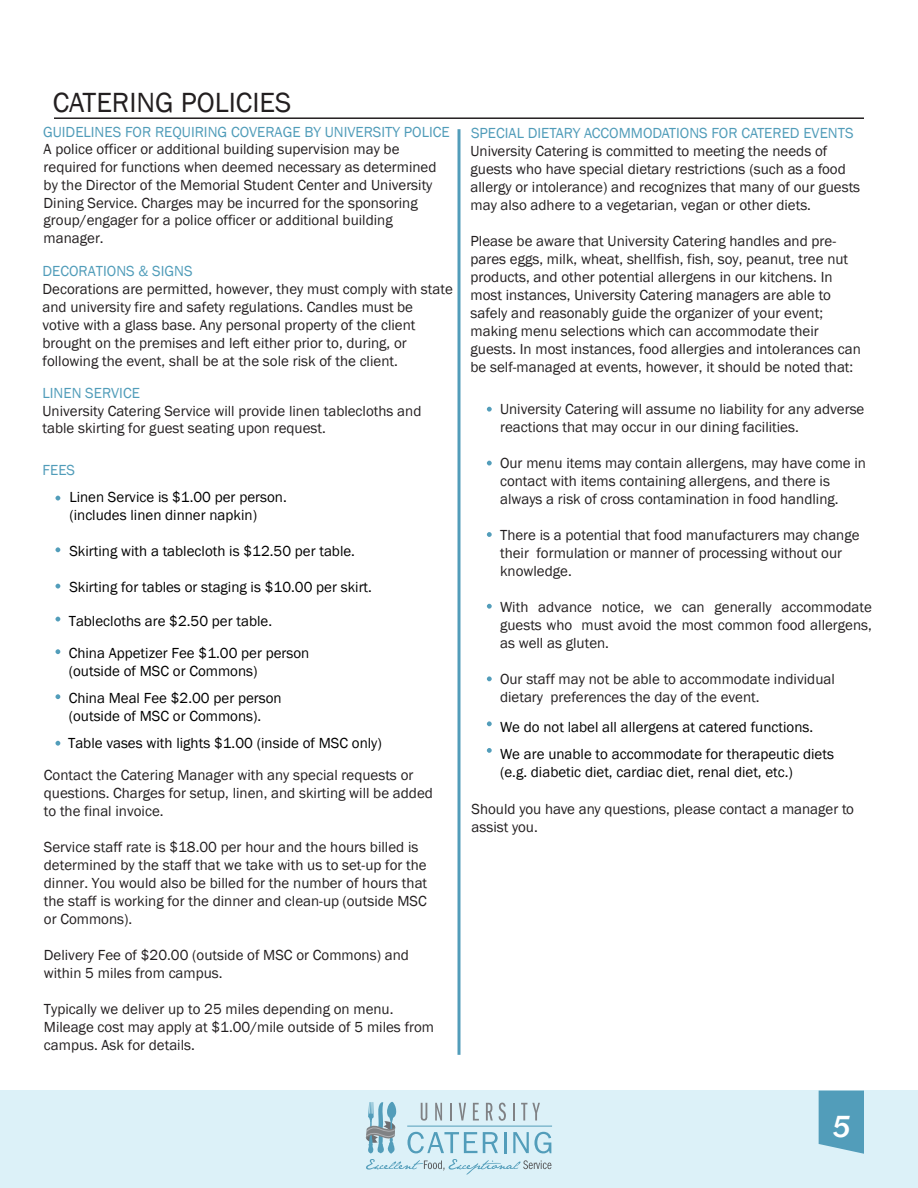
<style>
.page{position:relative;width:918px;height:1188px;background:#fff}
.page>*{position:absolute;margin:0;border:0;box-sizing:border-box;transform-origin:0 0}
.t1{font:italic 500 31.5px "Franklin Gothic";color:#fff}
.t2{font:28.5px "Franklin Gothic";color:#231f20}
.t3{font:15px/18px "Franklin Gothic";color:#231f20}
.t4{font:15px/27.2px "Franklin Gothic";color:#000}
.t5{font:15px "Franklin Gothic";color:#509cb9}
.s1{color:#509cb9}
</style>
<div class="page">
<div style="left:0;top:1091px;width:918px;height:97px;background:#dcf1f8"></div>
<hr style="left:407px;top:1126px;width:145px;height:1px;background:#529dba">
<svg style="left:366px;top:1102px;width:185px;height:73px"></svg>
<svg style="left:819px;top:1091px;width:45px;height:63px;background:#5da3bf"></svg>
<hr style="left:54px;top:117px;width:810px;height:2px;background:#231f20">
<svg style="left:457px;top:129px;width:4px;height:926px;background:#7db5cb"></svg>
<svg style="left:55px;top:496px;width:5px;height:5px"></svg>
<svg style="left:55px;top:547px;width:5px;height:5px"></svg>
<svg style="left:55px;top:584px;width:5px;height:5px"></svg>
<svg style="left:55px;top:617px;width:5px;height:5px"></svg>
<svg style="left:55px;top:649px;width:5px;height:5px"></svg>
<svg style="left:487px;top:407px;width:5px;height:5px"></svg>
<svg style="left:487px;top:461px;width:5px;height:5px"></svg>
<svg style="left:487px;top:532px;width:5px;height:5px"></svg>
<svg style="left:487px;top:604px;width:5px;height:5px"></svg>
<svg style="left:487px;top:676px;width:5px;height:5px"></svg>
<svg style="left:487px;top:721px;width:5px;height:5px"></svg>
<svg style="left:487px;top:748px;width:5px;height:5px"></svg>
<svg style="left:55px;top:694px;width:5px;height:5px"></svg>
<svg style="left:55px;top:741px;width:5px;height:5px"></svg>
<p class="t2" style="left:53px;top:85px;width:240px">CATERING POLICIES</p>
<p class="t3" style="left:43px;top:123px;width:408px"><span class="s1">GUIDELINES FOR REQUIRING COVERAGE BY UNIVERSITY POLICE </span>A police officer or additional building supervision may be required for functions when deemed necessary as determined by the Director of the Memorial Student Center and University Dining Service. Charges may be incurred for the sponsoring group/engager for a police officer or additional building manager.</p>
<p class="t3" style="left:43px;top:262px;width:412px"><span class="s1">DECORATIONS &amp; SIGNS<br></span>Decorations are permitted, however, they must comply with state and university fire and safety regulations. Candles must be votive with a glass base. Any personal property of the client brought on the premises and left either prior to, during, or following the event, shall be at the sole risk of the client.</p>
<p class="t3" style="left:43px;top:385px;width:380px;line-height:17.4px"><span class="s1">LINEN SERVICE<br></span>University Catering Service will provide linen tablecloths and table skirting for guest seating upon request.</p>
<p class="t5" style="left:43px;top:460px;width:34px">FEES</p>
<p class="t4" style="left:69px;top:489px;width:219px;line-height:18px">Linen Service is $1.00 per person. (includes linen dinner napkin)</p>
<p class="t4" style="left:69px;top:538px;width:287px">Skirting with a tablecloth is $12.50 per table.</p>
<p class="t4" style="left:69px;top:573px;width:304px">Skirting for tables or staging is $10.00 per skirt.</p>
<p class="t4" style="left:69px;top:605px;width:242px;line-height:32.1px">Tablecloths are $2.50 per table.<br>China Appetizer Fee $1.00 per person</p>
<p class="t4" style="left:69px;top:657px;width:214px">(outside of MSC or Commons)<br>China Meal Fee $2.00 per person</p>
<p class="t4" style="left:68px;top:703px;width:315px">(outside of MSC or Commons).<br>Table vases with lights $1.00 (inside of MSC only)</p>
<p class="t3" style="left:44px;top:767px;width:391px">Contact the Catering Manager with any special requests or questions. Charges for setup, linen, and skirting will be added to the final invoice.</p>
<p class="t3" style="left:44px;top:839px;width:385px">Service staff rate is $18.00 per hour and the hours billed is determined by the staff that we take with us to set-up for the dinner. You would also be billed for the number of hours that the staff is working for the dinner and clean-up (outside MSC or Commons).</p>
<p class="t3" style="left:44px;top:947px;width:367px">Delivery Fee of $20.00 (outside of MSC or Commons) and within 5 miles from campus.</p>
<p class="t3" style="left:44px;top:1001px;width:392px">Typically we deliver up to 25 miles depending on menu.<br>Mileage cost may apply at $1.00/mile outside of 5 miles from campus. Ask for details.</p>
<p class="t3" style="left:471px;top:124px;width:391px"><span class="s1">SPECIAL DIETARY ACCOMMODATIONS FOR CATERED EVENTS </span>University Catering is committed to meeting the needs of guests who have special dietary restrictions (such as a food allergy or intolerance) and recognizes that many of our guests may also adhere to a vegetarian, vegan or other diets.</p>
<p class="t3" style="left:471px;top:232px;width:392px">Please be aware that University Catering handles and pre&shy;pares eggs, milk, wheat, shellfish, fish, soy, peanut, tree nut products, and other potential allergens in our kitchens. In most instances, University Catering managers are able to safely and reasonably guide the organizer of your event; making menu selections which can accommodate their guests. In most instances, food allergies and intolerances can be self-managed at events, however, it should be noted that:</p>
<p class="t3" style="left:500px;top:401px;width:366px">University Catering will assume no liability for any adverse reactions that may occur in our dining facilities.</p>
<p class="t3" style="left:500px;top:455px;width:367px">Our menu items may contain allergens, may have come in contact with items containing allergens, and there is always a risk of cross contamination in food handling.</p>
<p class="t3" style="left:500px;top:527px;width:361px">There is a potential that food manufacturers may change their formulation or manner of processing without our knowledge.</p>
<p class="t3" style="left:500px;top:599px;width:373px;text-align:justify">With advance notice, we can generally accommodate guests who must avoid the most common food allergens, as well as gluten.</p>
<p class="t3" style="left:500px;top:671px;width:336px">Our staff may not be able to accommodate individual dietary preferences the day of the event.</p>
<p class="t4" style="left:500px;top:713px;width:335px">We do not label all allergens at catered functions.<br>We are unable to accommodate for therapeutic diets</p>
<p class="t4" style="left:500px;top:759px;width:294px">(e.g. diabetic diet, cardiac diet, renal diet, etc.)</p>
<p class="t3" style="left:472px;top:801px;width:384px">Should you have any questions, please contact a manager to assist you.</p>
<h1 class="t1" style="left:832px;top:1107px;width:20px">5</h1>
</div>
